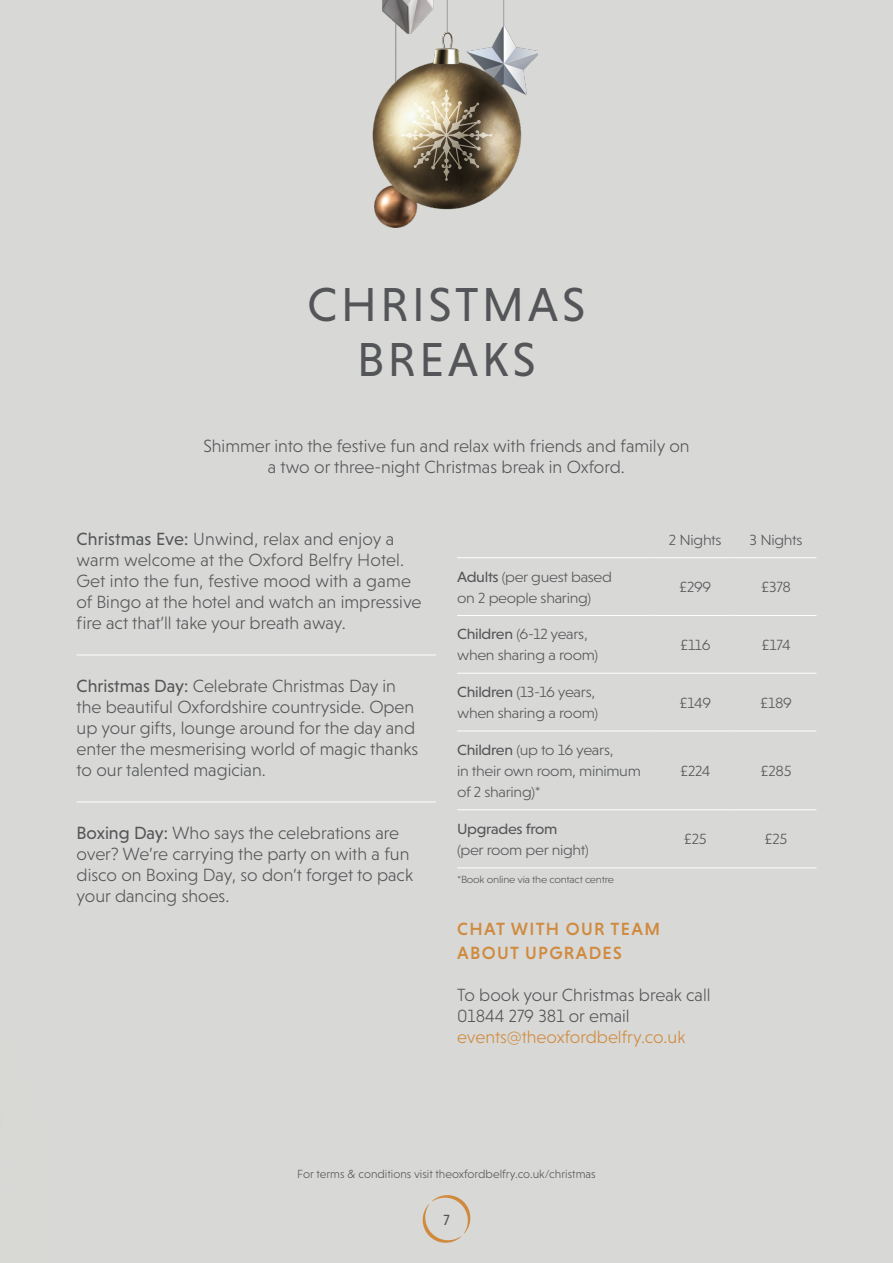
<style>
.page{position:relative;width:893px;height:1263px;background:#fff}
.page>*{position:absolute;margin:0;border:0;box-sizing:border-box;transform-origin:0 0}
.t1{font:48.45px/55.1px "Niveau Grotesk";letter-spacing:.075em;color:#545558;text-align:center}
.t2{font:300 18px/21px "Niveau Grotesk";color:#545558}
.t3{font:500 18px/24px "Niveau Grotesk";letter-spacing:.075em;color:#d08a3e}
.t4{font:300 18px "Niveau Grotesk";color:#d08a3e}
.t5{font:300 15px/21px "Niveau Grotesk";letter-spacing:-.02em;color:#545558;scale:1.07 1}
.t6{font:15px "Niveau Grotesk";letter-spacing:-.02em;color:#545558;scale:1.07 1}
.t7{font:15px "Niveau Grotesk";letter-spacing:-.02em;color:#545558}
.t8{font:300 12px "Niveau Grotesk";color:#545558}
.t9{font:300 10.5px "Niveau Grotesk";letter-spacing:-.02em;color:#545558;scale:1.07 1}
.s1{font-weight:400}
</style>
<div class="page">
<svg style="left:422px;top:1194px;width:51px;height:51px;background:#d6cec2"></svg>
<img style="left:355px;top:0;width:183px;height:265px">
<svg style="left:401px;top:90px;width:91px;height:91px;background:#8d826b"></svg>
<h1 class="t1" style="left:308px;top:277px;width:279px">CHRISTMAS<br>BREAKS</h1>
<p class="t2" style="left:203px;top:435px;width:488px;text-align:center">Shimmer into the festive fun and relax with friends and family on a two or three-night Christmas break in Oxford.</p>
<p class="t2" style="left:77px;top:528px;width:346px"><span class="s1">Christmas Eve:</span> Unwind, relax and enjoy a warm welcome at the Oxford Belfry Hotel.<br>Get into the fun, festive mood with a game of Bingo at the hotel and watch an impressive fire act that’ll take your breath away.</p>
<p class="t2" style="left:77px;top:675px;width:343px"><span class="s1">Christmas Day:</span> Celebrate Christmas Day in the beautiful Oxfordshire countryside. Open up your gifts, lounge around for the day and enter the mesmerising world of magic thanks to our talented magician.</p>
<p class="t2" style="left:77px;top:822px;width:338px"><span class="s1">Boxing Day:</span> Who says the celebrations are over? We’re carrying the party on with a fun disco on Boxing Day, so don’t forget to pack your dancing shoes.</p>
<p class="t5" style="left:669px;top:529px;width:51px">2 Nights</p>
<p class="t5" style="left:750px;top:529px;width:51px">3 Nights</p>
<p class="t5" style="left:457px;top:566px;width:146px"><span class="s1">Adults</span> (per guest based on 2 people sharing)</p>
<p class="t5" style="left:679px;top:576px;width:32px">£299</p>
<p class="t5" style="left:761px;top:576px;width:29px">£378</p>
<p class="t5" style="left:457px;top:624px;width:133px"><span class="s1">Children</span> (6-12 years, when sharing a room)</p>
<p class="t5" style="left:680px;top:634px;width:30px">£116</p>
<p class="t5" style="left:761px;top:634px;width:29px">£174</p>
<p class="t5" style="left:457px;top:682px;width:133px"><span class="s1">Children</span> (13-16 years, when sharing a room)</p>
<p class="t5" style="left:679px;top:692px;width:31px">£149</p>
<p class="t5" style="left:760px;top:692px;width:31px">£189</p>
<p class="t5" style="left:457px;top:739px;width:173px"><span class="s1">Children</span> (up to 16 years,<br>in their own room, minimum of 2 sharing)*</p>
<p class="t5" style="left:680px;top:760px;width:30px">£224</p>
<p class="t5" style="left:760px;top:760px;width:31px">£285</p>
<p class="t6" style="left:457px;top:820px;width:95px">Upgrades from</p>
<p class="t5" style="left:457px;top:839px;width:125px">(per room per night)</p>
<p class="t9" style="left:457px;top:873px;width:148px">*Book online via the contact centre</p>
<p class="t5" style="left:684px;top:829px;width:23px">£25</p>
<p class="t5" style="left:765px;top:829px;width:23px">£25</p>
<p class="t3" style="left:457px;top:917px;width:204px">CHAT WITH OUR TEAM<br>ABOUT UPGRADES</p>
<p class="t2" style="left:457px;top:984px;width:255px">To book your Christmas break call<br>01844 279 381 or email</p>
<p class="t4" style="left:457px;top:1027px;width:230px">events@theoxfordbelfry.co.uk</p>
<p class="t8" style="left:297px;top:1167px;width:300px">For terms &amp; conditions visit theoxfordbelfry.co.uk/christmas</p>
<p class="t7" style="left:443px;top:1211px;width:8px">7</p>
</div>
